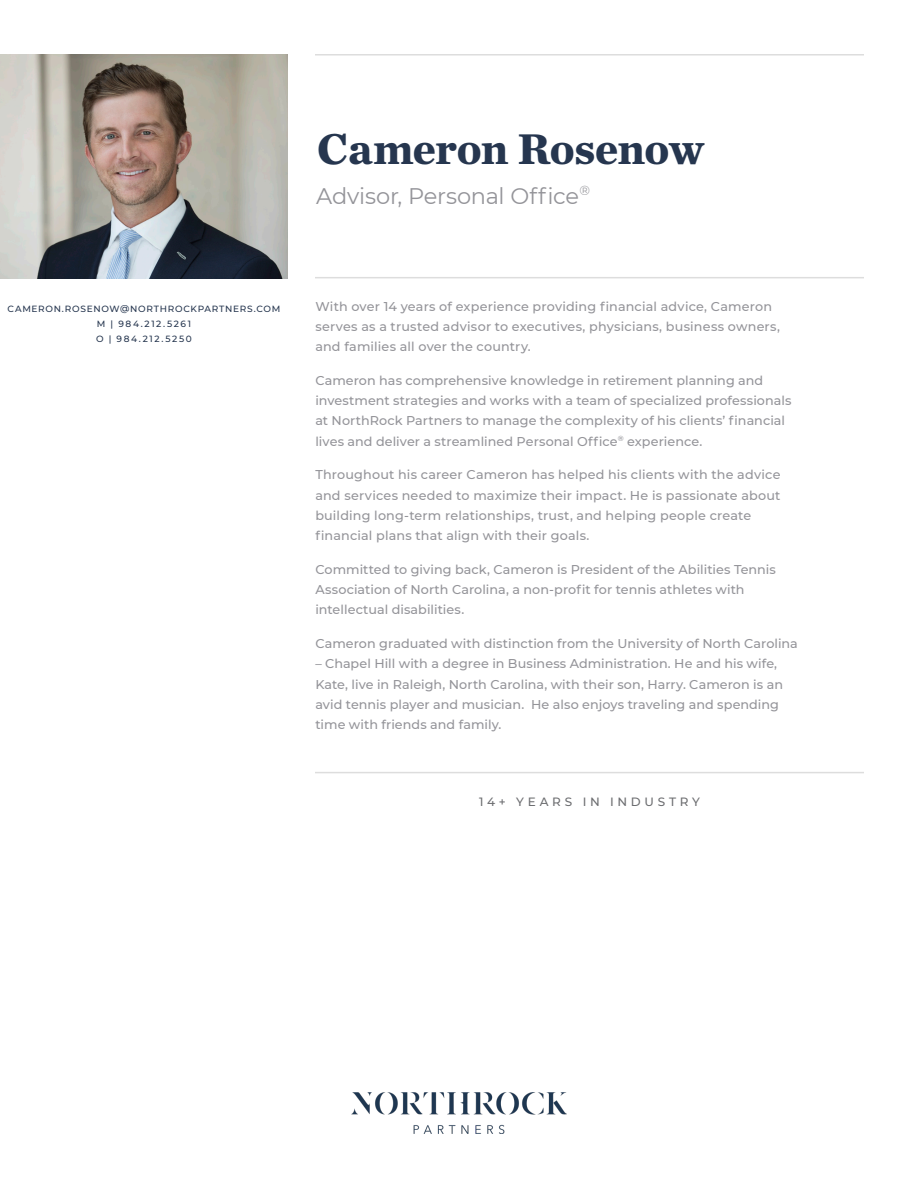
<style>
.page{position:relative;width:918px;height:1188px;background:#fff}
.page>*{position:absolute;margin:0;border:0;box-sizing:border-box;transform-origin:0 0}
.Name{font:700 45px "Chronicle Text G1";letter-spacing:-.015em;color:#26364f}
.t1{font:22.5px "Montserrat";letter-spacing:-.01em;color:#949499}
.Body_Copy{font:500 12.75px/20.2px "Montserrat";letter-spacing:.005em;color:#949499}
.Experience{font:500 12px "Montserrat";letter-spacing:.31em;color:#6c6d70}
.Email{font:500 9px "Montserrat";letter-spacing:.08em;color:#26364f}
.Email-2{font:500 9px "Montserrat";letter-spacing:.18em;color:#26364f}
.Phone{font:500 9px "Montserrat";letter-spacing:.18em;color:#26364f}
</style>
<div class="page">
<img style="left:351px;top:1093px;width:216px;height:41px">
<img style="left:0;top:54px;width:288px;height:224px">
<hr style="left:315px;top:772px;width:549px;height:1px;background:#ddd">
<hr style="left:315px;top:277px;width:549px;height:1px;background:#ddd">
<hr style="left:315px;top:54px;width:549px;height:2px;background:#ddd">
<p class="Name" style="left:317px;top:113px;width:389px">Cameron Rosenow</p>
<p class="t1" style="left:316px;top:181px;width:275px">Advisor, Personal Office<sup>®</sup></p>
<p class="Email" style="left:8px;top:302px;width:274px">CAMERON.ROSENOW@NORTHROCKPARTNERS.COM</p>
<p class="Email-2" style="left:97px;top:317px;width:96px">M | 984.212.5261</p>
<p class="Phone" style="left:96px;top:332px;width:97px">O | 984.212.5250</p>
<p class="Body_Copy" style="left:315px;top:295px;width:466px">With over 14 years of experience providing financial advice, Cameron serves as a trusted advisor to executives, physicians, business owners, and families all over the country.</p>
<p class="Body_Copy" style="left:315px;top:370px;width:478px">Cameron has comprehensive knowledge in retirement planning and investment strategies and works with a team of specialized professionals at NorthRock Partners to manage the complexity of his clients’ financial lives and deliver a streamlined Personal Office<sup>®</sup> experience.</p>
<p class="Body_Copy" style="left:315px;top:464px;width:467px">Throughout his career Cameron has helped his clients with the advice and services needed to maximize their impact. He is passionate about building long-term relationships, trust, and helping people create financial plans that align with their goals.</p>
<p class="Body_Copy" style="left:315px;top:559px;width:462px">Committed to giving back, Cameron is President of the Abilities Tennis<br>Association of North Carolina, a non-profit for tennis athletes with intellectual disabilities.</p>
<p class="Body_Copy" style="left:315px;top:633px;width:484px">Cameron graduated with distinction from the University of North Carolina</p>
<p class="Body_Copy" style="left:315px;top:653px;width:469px">– Chapel Hill with a degree in Business Administration. He and his wife, Kate, live in Raleigh, North Carolina, with their son, Harry. Cameron is an avid tennis player and musician. He also enjoys traveling and spending time with friends and family.</p>
<p class="Experience" style="left:479px;top:794px;width:222px">14+ YEARS IN INDUSTRY</p>
</div>
